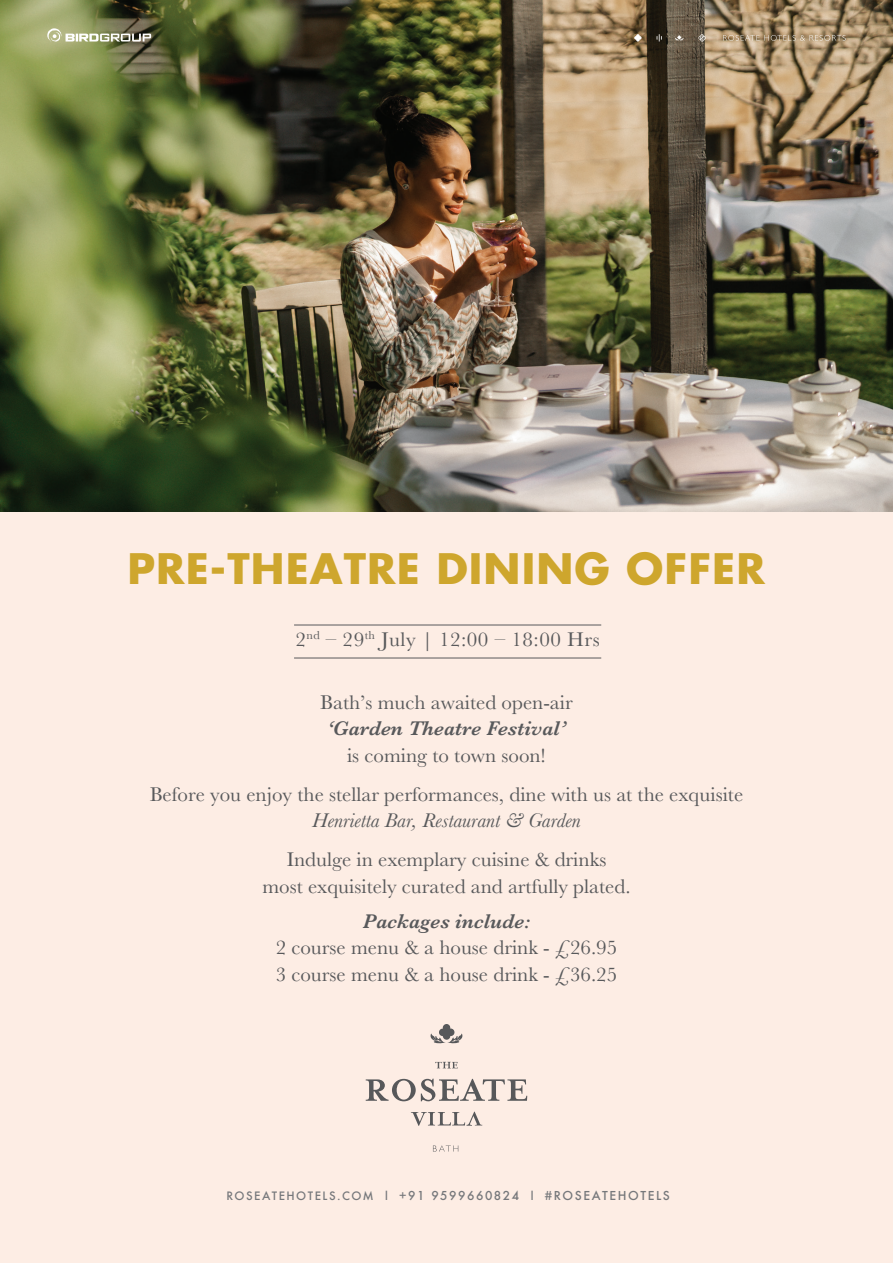
<style>
.page{position:relative;width:893px;height:1263px;background:#fff}
.page>*{position:absolute;margin:0;border:0;box-sizing:border-box;transform-origin:0 0}
.t1{font:700 41.1px "Futura";letter-spacing:.025em;color:#cea62d}
.t2{font:20.55px/26.4px "Baskerville";color:#58595b;text-align:center}
.t3{font:italic 600 20.55px "Baskerville";color:#58595b}
.t4{font:italic 20.55px "Baskerville";color:#58595b}
.t5{font:20.55px "Baskerville";letter-spacing:.025em;color:#58595b}
.t6{font:500 12px "Futura";letter-spacing:.13em;color:#76787b}
.s1{font-size:11.25px}
</style>
<div class="page">
<img style="left:0;top:0;width:893px;height:512px">
<div style="left:0;top:512px;width:893px;height:751px;background:#fdede4"></div>
<svg style="left:45px;top:26px;width:106px;height:16px"></svg>
<svg style="left:723px;top:35px;width:123px;height:6px"></svg>
<svg style="left:698px;top:34px;width:8px;height:8px"></svg>
<svg style="left:657px;top:34px;width:5px;height:8px"></svg>
<svg style="left:675px;top:35px;width:8px;height:6px"></svg>
<svg style="left:634px;top:34px;width:8px;height:8px"></svg>
<hr style="left:294px;top:658px;width:307px;height:1px;background:#58595b">
<hr style="left:294px;top:625px;width:307px;height:1px;background:#58595b">
<svg style="left:433px;top:1145px;width:25px;height:7px"></svg>
<svg style="left:366px;top:1079px;width:161px;height:22px"></svg>
<svg style="left:435px;top:1062px;width:23px;height:6px"></svg>
<svg style="left:411px;top:1112px;width:71px;height:14px"></svg>
<svg style="left:430px;top:1024px;width:33px;height:20px"></svg>
<h1 class="t1" style="left:127px;top:540px;width:639px">PRE-THEATRE DINING OFFER</h1>
<p class="t5" style="left:296px;top:627px;width:306px">2<sup>nd</sup> – 29<sup>th</sup> July | 12:00 – 18:00 Hrs</p>
<p class="t2" style="left:320px;top:689px;width:254px">Bath’s much awaited open-air</p>
<p class="t3" style="left:327px;top:715px;width:240px">‘Garden Theatre Festival’</p>
<p class="t2" style="left:150px;top:736px;width:595px;line-height:39px">is coming to town soon!<br>Before you enjoy the stellar performances, dine with us at the exquisite</p>
<p class="t4" style="left:312px;top:807px;width:270px">Henrietta Bar, Restaurant &amp; Garden</p>
<p class="t2" style="left:262px;top:847px;width:370px">Indulge in exemplary cuisine &amp; drinks<br>most exquisitely curated and artfully plated.</p>
<p class="t3" style="left:363px;top:907px;width:169px">Packages include:</p>
<p class="t2" style="left:276px;top:935px;width:343px;text-align:left">2 course menu &amp; a house drink - £26.95<br>3 course menu &amp; a house drink - £36.25</p>
<p class="t6" style="left:226px;top:1187px;width:445px"><span class="s1">ROSEATEHOTELS.COM l</span> +91 9599660824 <span class="s1">l</span> #ROSEATEHOTELS</p>
</div>
